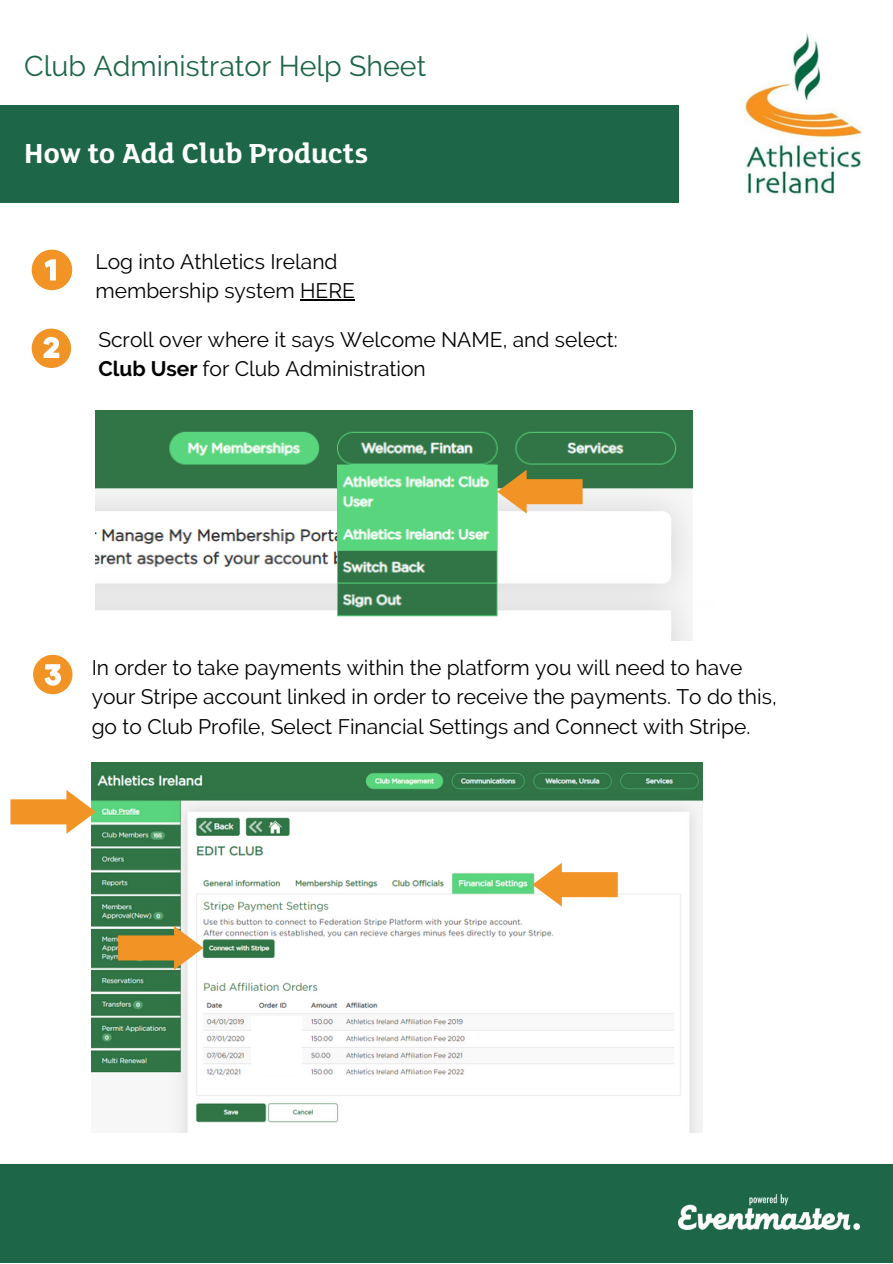
<style>
.page{position:relative;width:893px;height:1264px;background:#fff}
.page>*{position:absolute;margin:0;border:0;box-sizing:border-box;transform-origin:0 0}
.t1{font:700 30px "FS Lola";color:#fff}
.t2{font:28.5px "Raleway";color:#1d6648}
.t3{font:21px/29.2px "Raleway";color:#000}
.s1{font-weight:700}
</style>
<div class="page">
<div style="left:0;top:1164px;width:892px;height:98px;background:#1d6648"></div>
<img style="left:678px;top:1194px;width:181px;height:35px">
<div style="left:0;top:105px;width:678px;height:98px;background:#1d6648"></div>
<img style="left:744px;top:34px;width:118px;height:160px">
<svg style="left:32px;top:250px;width:40px;height:40px"></svg>
<svg style="left:32px;top:328px;width:39px;height:40px"></svg>
<img style="left:95px;top:410px;width:597px;height:230px">
<svg style="left:497px;top:470px;width:85px;height:43px;background:#c5a058"></svg>
<img style="left:92px;top:762px;width:610px;height:370px">
<svg style="left:10px;top:790px;width:85px;height:43px"></svg>
<svg style="left:532px;top:862px;width:85px;height:44px"></svg>
<svg style="left:118px;top:926px;width:85px;height:43px;background:#c7a159"></svg>
<svg style="left:33px;top:654px;width:39px;height:40px"></svg>
<div style="left:251px;top:1016px;width:51px;height:58px;background:#fff"></div>
<hr style="left:300px;top:299px;width:55px;height:1px;background:#000">
<h2 class="t2" style="left:24px;top:49px;width:403px">Club Administrator Help Sheet</h2>
<h1 class="t1" style="left:24px;top:141px;width:345px">How to Add Club Products</h1>
<p class="t3" style="left:95px;top:247px;width:261px">Log into Athletics Ireland membership system HERE</p>
<p class="t3" style="left:98px;top:325px;width:521px">Scroll over where it says Welcome NAME, and select:<br><span class="s1">Club User</span> for Club Administration</p>
<p class="t3" style="left:92px;top:653px;width:686px">In order to take payments within the platform you will need to have your Stripe account linked in order to receive the payments. To do this, go to Club Profile, Select Financial Settings and Connect with Stripe.</p>
</div>
